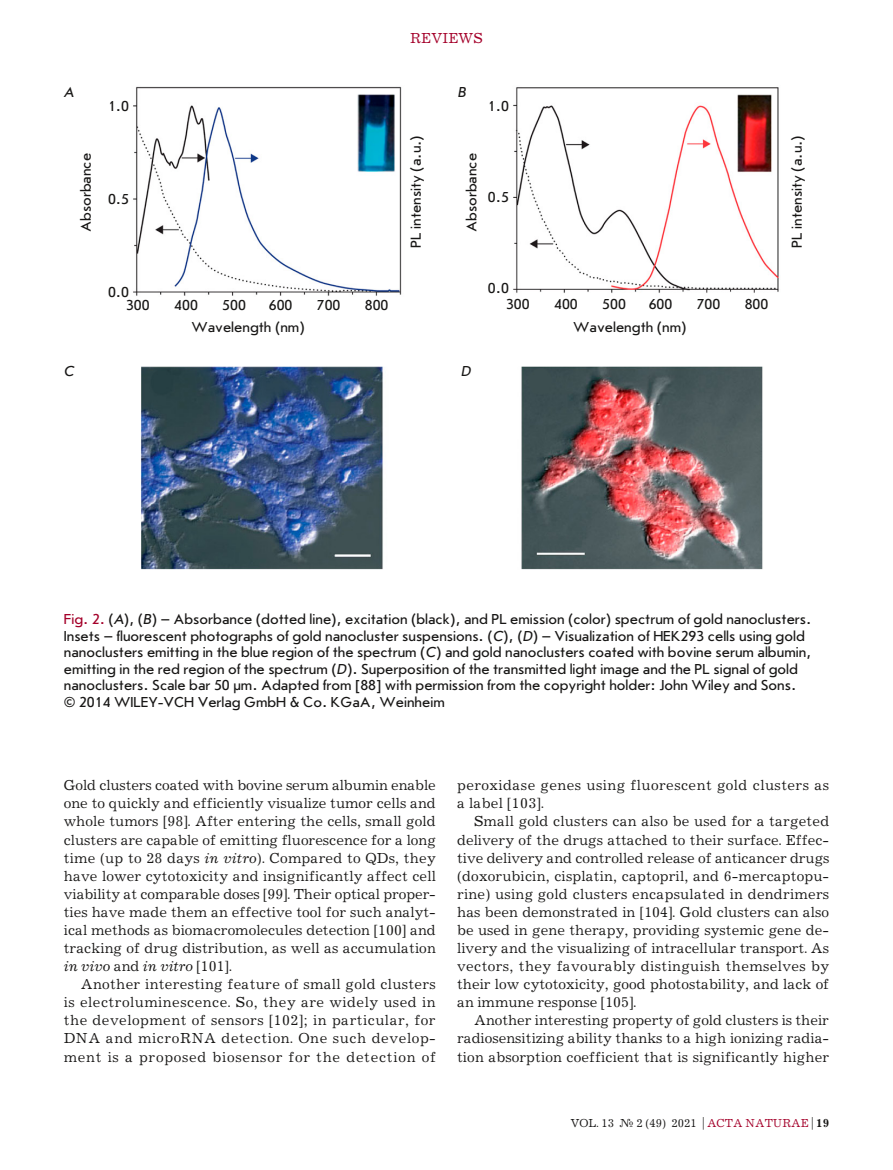
<style>
.page{position:relative;width:893px;height:1170px;background:#fff}
.page>*{position:absolute;margin:0;border:0;box-sizing:border-box;transform-origin:0 0}
.Текст{font:15px/18px "Journal C";letter-spacing:.005em;color:#181716;text-align:justify}
.Подпись_Фото{font:15px/16.5px "Journal Sans C";color:#181716}
.Текст-2{font:15px/18px "Journal C";letter-spacing:.03em;color:#181716}
.t1{font:15px "Journal C";color:#a4002a}
.Подпись_Фото-2{font:italic 15px "Journal Sans C";color:#181716}
.t2{font:12px "Journal C";color:#181716}
.s1{color:#a4002a}
.s2{font-style:italic}
.s3{font-weight:700}
</style>
<div class="page">
<img style="left:133px;top:86px;width:646px;height:483px">
<p class="Подпись_Фото-2" style="left:64px;top:85px;width:11px">А</p>
<p class="Подпись_Фото" style="left:108px;top:98px;width:23px">1.0</p>
<p class="t1" style="left:410px;top:31px;width:74px">REVIEWS</p>
<p class="Подпись_Фото-2" style="left:458px;top:85px;width:10px">B</p>
<p class="Подпись_Фото" style="left:488px;top:98px;width:23px">1.0</p>
<p class="Подпись_Фото" style="left:408px;top:247px;width:114px;rotate:-90deg">PL intensity (a.u.)</p>
<p class="Подпись_Фото" style="left:789px;top:247px;width:114px;rotate:-90deg">PL intensity (a.u.)</p>
<p class="Подпись_Фото" style="left:78px;top:232px;width:80px;rotate:-90deg">Absorbance</p>
<p class="Подпись_Фото" style="left:464px;top:232px;width:80px;rotate:-90deg">Absorbance</p>
<p class="Подпись_Фото" style="left:488px;top:189px;width:23px">0.5</p>
<p class="Подпись_Фото" style="left:108px;top:191px;width:23px">0.5</p>
<p class="Подпись_Фото" style="left:488px;top:280px;width:23px">0.0</p>
<p class="Подпись_Фото" style="left:108px;top:284px;width:23px">0.0</p>
<p class="Подпись_Фото" style="left:126px;top:297px;width:25px">300</p>
<p class="Подпись_Фото" style="left:174px;top:297px;width:25px">400</p>
<p class="Подпись_Фото" style="left:222px;top:297px;width:25px">500</p>
<p class="Подпись_Фото" style="left:269px;top:297px;width:25px">600</p>
<p class="Подпись_Фото" style="left:317px;top:297px;width:25px">700</p>
<p class="Подпись_Фото" style="left:365px;top:297px;width:25px">800</p>
<p class="Подпись_Фото" style="left:506px;top:296px;width:25px">300</p>
<p class="Подпись_Фото" style="left:554px;top:296px;width:25px">400</p>
<p class="Подпись_Фото" style="left:602px;top:296px;width:25px">500</p>
<p class="Подпись_Фото" style="left:649px;top:296px;width:25px">600</p>
<p class="Подпись_Фото" style="left:697px;top:296px;width:25px">700</p>
<p class="Подпись_Фото" style="left:745px;top:296px;width:25px">800</p>
<p class="Подпись_Фото-2" style="left:64px;top:363px;width:12px">C</p>
<p class="Подпись_Фото" style="left:191px;top:319px;width:115px">Wavelength (nm)</p>
<p class="Подпись_Фото" style="left:573px;top:319px;width:115px">Wavelength (nm)</p>
<p class="Подпись_Фото-2" style="left:461px;top:363px;width:12px">D</p>
<p class="Подпись_Фото" style="left:64px;top:611px;width:749px"><span class="s1">Fig. 2.</span> (<span class="s2">A</span>), (<span class="s2">B</span>) – Absorbance (dotted line), excitation (black), and PL emission (color) spectrum of gold nanoclusters.<br>Insets – fluorescent photographs of gold nanocluster suspensions. (<span class="s2">C</span>), (<span class="s2">D</span>) – Visualization of HEK293 cells using gold nanoclusters emitting in the blue region of the spectrum (<span class="s2">C</span>) and gold nanoclusters coated with bovine serum albumin, emitting in the red region of the spectrum (<span class="s2">D</span>). Superposition of the transmitted light image and the PL signal of gold nanoclusters. Scale bar 50 μm. Adapted from [88] with permission from the copyright holder: John Wiley and Sons. © 2014 WILEY-VCH Verlag GmbH &amp; Co. KGaA, Weinheim</p>
<p class="Текст" style="left:64px;top:776px;width:374px">Gold clusters coated with bovine serum albumin enable one to quickly and efficiently visualize tumor cells and whole tumors [98]. After entering the cells, small gold clusters are capable of emitting fluorescence for a long time (up to 28 days <span class="s2">in vitro</span>). Compared to QDs, they have lower cytotoxicity and insignificantly affect cell viability at comparable doses [99]. Their optical proper&shy;ties have made them an effective tool for such analyt&shy;ical methods as biomacromolecules detection [100] and tracking of drug distribution, as well as accumulation <span class="s2">in vivo</span> and <span class="s2">in vitro</span> [101].</p>
<p class="Текст" style="left:64px;top:975px;width:374px;text-indent:17px">Another interesting feature of small gold clusters is electroluminescence. So, they are widely used in the development of sensors [102]; in particular, for DNA and microRNA detection. One such develop&shy;ment is a proposed biosensor for the detection of</p>
<p class="Текст-2" style="left:457px;top:776px;width:373px">peroxidase genes using fluorescent gold clusters as a label [103].</p>
<p class="Текст" style="left:457px;top:813px;width:374px;text-indent:17px">Small gold clusters can also be used for a targeted delivery of the drugs attached to their surface. Effec&shy;tive delivery and controlled release of anticancer drugs (doxorubicin, cisplatin, captopril, and 6-mercaptopu&shy;rine) using gold clusters encapsulated in dendrimers has been demonstrated in [104]. Gold clusters can also be used in gene therapy, providing systemic gene de&shy;livery and the visualizing of intracellular transport. As vectors, they favourably distinguish themselves by their low cytotoxicity, good photostability, and lack of an immune response [105].</p>
<p class="Текст" style="left:457px;top:1011px;width:374px;text-indent:17px">Another interesting property of gold clusters is their radiosensitizing ability thanks to a high ionizing radia&shy;tion absorption coefficient that is significantly higher</p>
<p class="t2" style="left:570px;top:1116px;width:260px">VOL. 13 № 2 (49) 2021 | <span class="s1">ACTA NATURAE</span> | <span class="s3">19</span></p>
</div>
